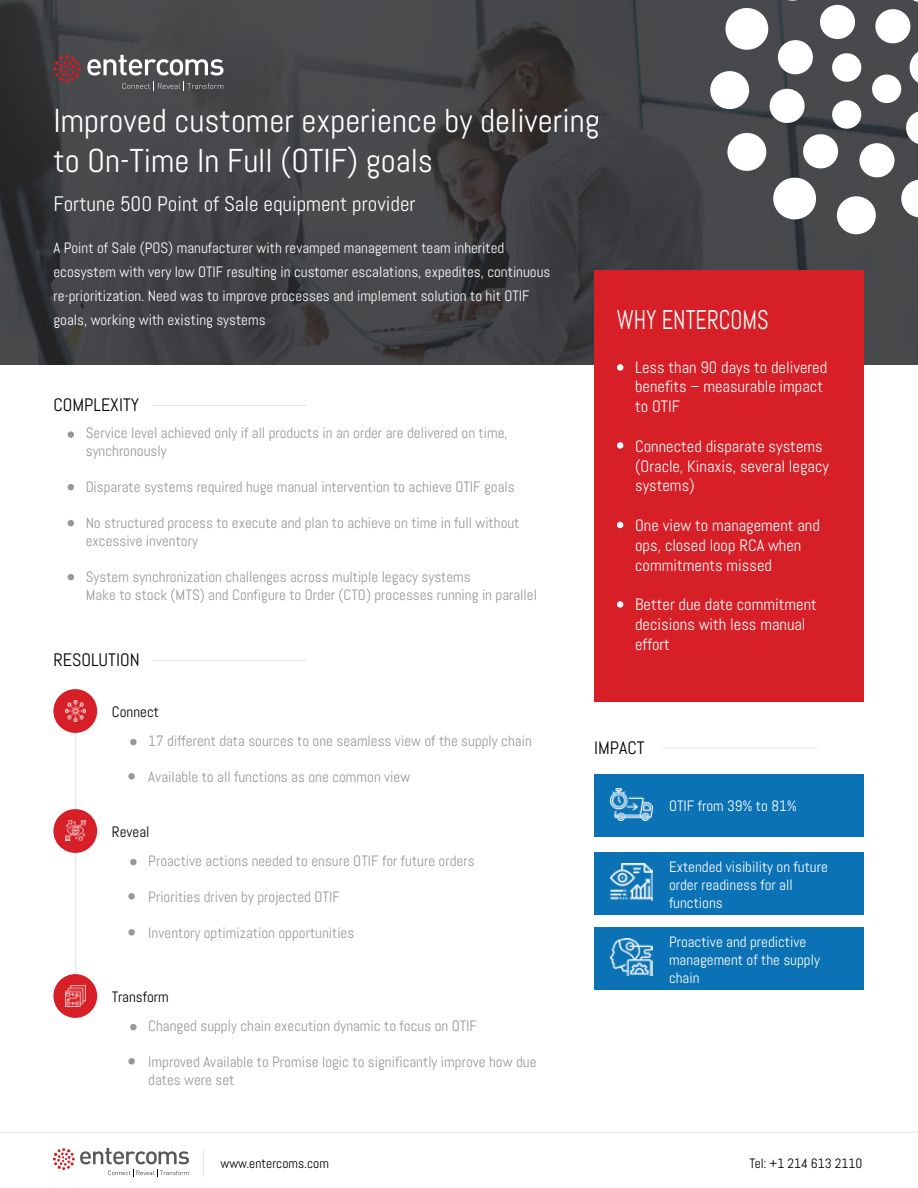
<style>
.page{position:relative;width:918px;height:1188px;background:#fff}
.page>*{position:absolute;margin:0;border:0;box-sizing:border-box;transform-origin:0 0}
.t1{font:33px/39.6px "Abel";color:#fff}
.t2{font:27px "Abel";color:#fff;scale:.83 1}
.t3{font:21px "Abel";color:#fff}
.t4{font:18px "Abel";color:#000}
.t5{font:16.5px/19.8px "Abel";color:#fff}
.t6{font:15px/18px "Abel";color:#989899}
.t7{font:15px/18px "Abel";color:#fff}
.t8{font:15px "Abel";color:#000}
.t9{font:13.5px "Abel";color:#000}
</style>
<div class="page">
<hr style="left:0;top:1132px;width:918px;height:1px;background:#e2e1e1">
<svg style="left:203px;top:1150px;width:1px;height:27px"></svg>
<svg style="left:53px;top:1148px;width:136px;height:29px"></svg>
<div style="left:594px;top:927px;width:270px;height:63px;background:#0b72b5"></div>
<div style="left:594px;top:774px;width:270px;height:63px;background:#0b72b5"></div>
<img style="left:0;top:0;width:918px;height:364px">
<hr style="left:75px;top:733px;width:1px;height:278px;background:#e2e1e1">
<hr style="left:152px;top:405px;width:155px;height:1px;background:#e2e1e1">
<div style="left:68px;top:431px;width:6px;height:7px;background:#989899;border-radius:50%"></div>
<svg style="left:68px;top:484px;width:6px;height:6px"></svg>
<svg style="left:68px;top:520px;width:6px;height:6px"></svg>
<svg style="left:68px;top:574px;width:6px;height:6px"></svg>
<hr style="left:152px;top:660px;width:155px;height:1px;background:#e2e1e1">
<div style="left:130px;top:739px;width:7px;height:6px;background:#989899;border-radius:50%"></div>
<div style="left:128px;top:773px;width:7px;height:7px;background:#989899;border-radius:50%"></div>
<div style="left:53px;top:689px;width:44px;height:44px;background:#d61f26;border-radius:50%"></div>
<img style="left:65px;top:701px;width:21px;height:20px">
<div style="left:594px;top:852px;width:270px;height:63px;background:#0b72b5"></div>
<div style="left:130px;top:859px;width:7px;height:6px;background:#989899;border-radius:50%"></div>
<div style="left:128px;top:893px;width:7px;height:7px;background:#989899;border-radius:50%"></div>
<div style="left:53px;top:809px;width:44px;height:44px;background:#d61f26;border-radius:50%"></div>
<img style="left:65px;top:821px;width:21px;height:19px">
<div style="left:128px;top:929px;width:7px;height:7px;background:#989899;border-radius:50%"></div>
<div style="left:130px;top:1024px;width:7px;height:6px;background:#989899;border-radius:50%"></div>
<div style="left:128px;top:1058px;width:7px;height:7px;background:#989899;border-radius:50%"></div>
<div style="left:53px;top:974px;width:44px;height:44px;background:#d61f26;border-radius:50%"></div>
<img style="left:65px;top:986px;width:21px;height:20px">
<div style="left:594px;top:270px;width:270px;height:431px;background:#d61f26"></div>
<div style="left:617px;top:364px;width:6px;height:7px;background:#fff;border-radius:50%"></div>
<div style="left:617px;top:442px;width:6px;height:7px;background:#fff;border-radius:50%"></div>
<svg style="left:617px;top:522px;width:6px;height:6px"></svg>
<div style="left:617px;top:601px;width:6px;height:7px;background:#fff;border-radius:50%"></div>
<hr style="left:662px;top:748px;width:155px;height:1px;background:#e2e1e1">
<img style="left:610px;top:788px;width:43px;height:33px">
<img style="left:610px;top:863px;width:43px;height:37px">
<img style="left:610px;top:938px;width:43px;height:37px">
<svg style="left:87px;top:55px;width:136px;height:20px"></svg>
<svg style="left:122px;top:81px;width:101px;height:10px"></svg>
<svg style="left:53px;top:55px;width:28px;height:27px"></svg>
<div style="left:837px;top:196px;width:39px;height:38px;background:#fff;border-radius:50%"></div>
<div style="left:710px;top:71px;width:39px;height:38px;background:#fff;border-radius:50%"></div>
<svg style="left:722px;top:0;width:136px;height:76px"></svg>
<svg style="left:857px;top:109px;width:61px;height:111px"></svg>
<svg style="left:725px;top:86px;width:115px;height:136px"></svg>
<svg style="left:873px;top:0;width:45px;height:89px"></svg>
<div style="left:872px;top:75px;width:29px;height:28px;background:#fff;border-radius:50%"></div>
<div style="left:832px;top:53px;width:29px;height:29px;background:#fff;border-radius:50%"></div>
<div style="left:832px;top:100px;width:29px;height:29px;background:#fff;border-radius:50%"></div>
<h1 class="t1" style="left:53px;top:101px;width:548px">Improved customer experience by delivering to On-Time In Full (OTIF) goals</h1>
<h3 class="t3" style="left:53px;top:191px;width:364px">Fortune 500 Point of Sale equipment provider</h3>
<p class="t7" style="left:53px;top:236px;width:499px;line-height:24px">A Point of Sale (POS) manufacturer with revamped management team inherited ecosystem with very low OTIF resulting in customer escalations, expedites, continuous re-prioritization. Need was to improve processes and implement solution to hit OTIF goals, working with existing systems</p>
<p class="t4" style="left:53px;top:394px;width:87px">COMPLEXITY</p>
<p class="t6" style="left:86px;top:424px;width:423px">Service level achieved only if all products in an order are delivered on time, synchronously</p>
<p class="t6" style="left:86px;top:478px;width:430px">Disparate systems required huge manual intervention to achieve OTIF goals</p>
<p class="t6" style="left:86px;top:514px;width:435px">No structured process to execute and plan to achieve on time in full without excessive inventory</p>
<p class="t6" style="left:86px;top:568px;width:453px">System synchronization challenges across multiple legacy systems<br>Make to stock (MTS) and Configure to Order (CTO) processes running in parallel</p>
<p class="t4" style="left:53px;top:649px;width:88px">RESOLUTION</p>
<p class="t8" style="left:112px;top:703px;width:49px">Connect</p>
<h2 class="t2" style="left:617px;top:302px;width:184px">WHY ENTERCOMS</h2>
<p class="t5" style="left:635px;top:357px;width:194px">Less than 90 days to delivered benefits – measurable impact to OTIF</p>
<p class="t5" style="left:635px;top:436px;width:195px">Connected disparate systems (Oracle, Kinaxis, several legacy systems)</p>
<p class="t5" style="left:635px;top:515px;width:186px">One view to management and ops, closed loop RCA when commitments missed</p>
<p class="t5" style="left:635px;top:595px;width:183px">Better due date commitment decisions with less manual effort</p>
<p class="t6" style="left:148px;top:732px;width:385px">17 different data sources to one seamless view of the supply chain</p>
<p class="t6" style="left:148px;top:768px;width:263px">Available to all functions as one common view</p>
<p class="t8" style="left:112px;top:823px;width:39px">Reveal</p>
<p class="t6" style="left:148px;top:852px;width:328px">Proactive actions needed to ensure OTIF for future orders</p>
<p class="t6" style="left:148px;top:888px;width:193px">Priorities driven by projected OTIF</p>
<p class="t6" style="left:148px;top:924px;width:208px">Inventory optimization opportunities</p>
<p class="t8" style="left:112px;top:988px;width:58px">Transform</p>
<p class="t6" style="left:148px;top:1017px;width:330px">Changed supply chain execution dynamic to focus on OTIF</p>
<p class="t6" style="left:148px;top:1053px;width:390px">Improved Available to Promise logic to significantly improve how due dates were set</p>
<p class="t4" style="left:594px;top:736px;width:52px">IMPACT</p>
<p class="t7" style="left:669px;top:797px;width:130px">OTIF from 39% to 81%</p>
<p class="t7" style="left:669px;top:858px;width:160px">Extended visibility on future order readiness for all functions</p>
<p class="t7" style="left:669px;top:932px;width:152px">Proactive and predictive management of the supply chain</p>
<p class="t9" style="left:220px;top:1155px;width:110px">www.entercoms.com</p>
<p class="t9" style="left:749px;top:1155px;width:115px">Tel: +1 214 613 2110</p>
</div>
